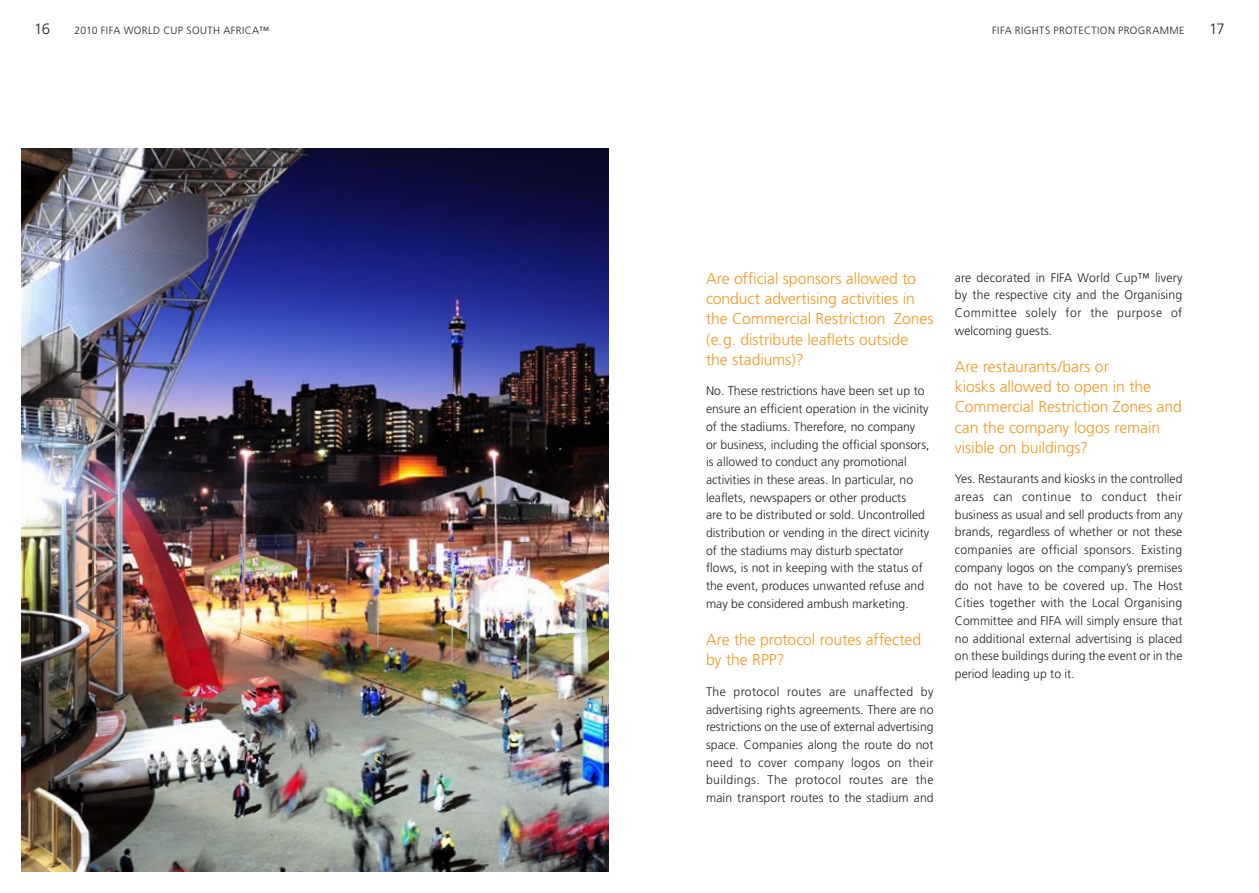
<style>
.page{position:relative;width:1259px;height:893px;background:#fff}
.page>*{position:absolute;margin:0;border:0;box-sizing:border-box;transform-origin:0 0}
.t1{font:300 15.75px/20.2px "Frutiger";letter-spacing:-.005em;color:#f6961d}
.t2{font:300 15px "Frutiger";color:#231f20}
.t3{font:300 12.45px/17.7px "Frutiger";color:#231f20;text-align:justify}
.t4{font:300 10.5px "Frutiger";letter-spacing:.035em;color:#231f20}
</style>
<div class="page">
<img style="left:21px;top:149px;width:587px;height:723px">
<p class="t2" style="left:34px;top:20px;width:18px">16</p>
<p class="t4" style="left:74px;top:24px;width:163px">2010 FIFA World Cup South Africa</p>
<p class="t4" style="left:259px;top:24px;width:12px">™</p>
<p class="t4" style="left:992px;top:24px;width:74px">FIFA Ri ghts Prot</p>
<p class="t4" style="left:1078px;top:24px;width:13px">ectio</p>
<p class="t4" style="left:1108px;top:24px;width:78px">n Programme</p>
<p class="t2" style="left:1209px;top:20px;width:17px">17</p>
<p class="t1" style="left:706px;top:269px;width:229px">Are official sponsors allowed to conduct advertising activities in the Commercial Restriction Zones (e.g. distribute leaflets outside the stadiums)?</p>
<p class="t3" style="left:706px;top:382px;width:225px;text-align:left">No. These restrictions have been set up to ensure an efficient operation in the vicinity of the stadiums. Therefore, no company<br>or business, including the official sponsors, is allowed to conduct any promotional activities in these areas. In particular, no leaflets, newspapers or other products<br>are to be distributed or sold. U ncontrolled distribution or vending in the direct vicinity of the stadiums may disturb spectator flows, is not in keeping with the status of the event, produces unwanted refuse and may be considered ambush marketing.</p>
<p class="t1" style="left:706px;top:630px;width:217px">Are the protocol routes affected by the RPP?</p>
<p class="t3" style="left:706px;top:683px;width:229px">The protocol routes are unaffected by advertising rights agreements. There are no restrictions on the use of external advertising space. Companies along the route do not need to cover company logos on their buildings. The protocol routes are the main transport routes to the stadium and</p>
<p class="t3" style="left:955px;top:269px;width:229px">are decorated in FIFA World Cup™ livery by the respective city and the Organising Committee solely for the purpose of welcoming guests.</p>
<p class="t1" style="left:955px;top:356px;width:228px">Are restaurants/bars or<br>kiosks allowed to open in the<br>Commercial Restriction Zones and can the company logos remain visible on buildings?</p>
<p class="t3" style="left:955px;top:470px;width:229px">Yes. Restaurants and kiosks in the controlled areas can continue to conduct their business as usual and sell products from any brands, regardless of whether or not these companies are official sponsors. Existing company logos on the company’s premises do not have to be covered up. The H ost Cities together with the Local Organising Committee and FIFA will simply ensure that no additional external advertising is placed on these buildings during the event or in the period leading up to it.</p>
</div>
